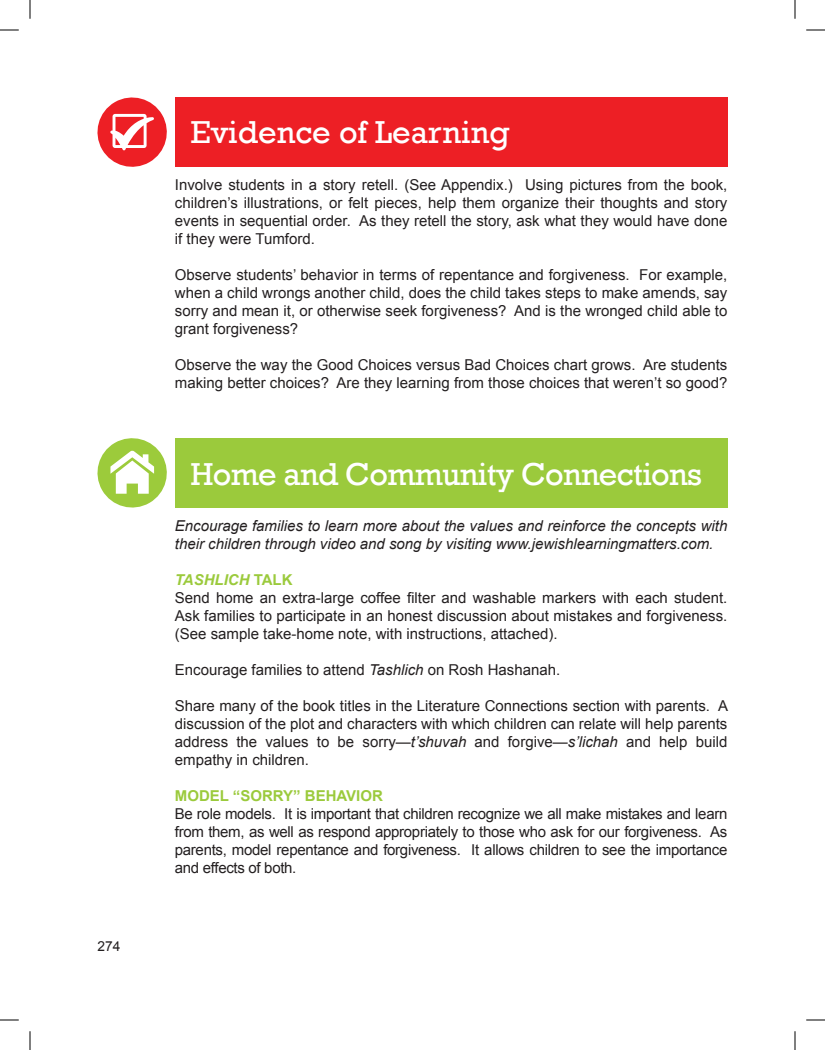
<style>
.page{position:relative;width:825px;height:1050px;background:#fff}
.page>*{position:absolute;margin:0;border:0;box-sizing:border-box;transform-origin:0 0}
.t1{font:32.5px "Rockwell";letter-spacing:-.02em;color:#fff}
.t2{font:32.5px "Rockwell";color:#fff}
.t3{font:15px/18px "Arial";color:#231f20;text-align:justify}
.t4{font:italic 15px/18px "Arial";color:#231f20}
.t5{font:700 15px "Arial";color:#9bca3c}
.t6{font:13.75px "Arial";color:#231f20}
.s1{font-weight:700;font-style:italic;color:#9bca3c}
.s2{font-weight:700;color:#9bca3c}
.s3{font-style:italic}
</style>
<div class="page">
<div style="left:175px;top:98px;width:553px;height:69px;background:#ed1f25"></div>
<svg style="left:97px;top:97px;width:70px;height:70px"></svg>
<div style="left:175px;top:438px;width:553px;height:70px;background:#9bca3c"></div>
<svg style="left:97px;top:438px;width:70px;height:70px"></svg>
<svg style="left:0;top:29px;width:19px;height:2px"></svg>
<svg style="left:806px;top:29px;width:19px;height:2px"></svg>
<svg style="left:0;top:1019px;width:19px;height:2px"></svg>
<svg style="left:806px;top:1019px;width:19px;height:2px"></svg>
<svg style="left:29px;top:0;width:2px;height:19px"></svg>
<svg style="left:29px;top:1031px;width:2px;height:19px"></svg>
<svg style="left:794px;top:0;width:2px;height:19px"></svg>
<svg style="left:794px;top:1031px;width:2px;height:19px"></svg>
<p class="t6" style="left:98px;top:937px;width:24px">274</p>
<h1 class="t2" style="left:190px;top:114px;width:321px">Evidence of Learning</h1>
<p class="t3" style="left:175px;top:176px;width:554px">Involve students in a story retell. (See Appendix.) Using pictures from the book, children’s illustrations, or felt pieces, help them organize their thoughts and story events in sequential order. As they retell the story, ask what they would have done if they were Tumford.</p>
<p class="t3" style="left:175px;top:266px;width:554px">Observe students’ behavior in terms of repentance and forgiveness. For example, when a child wrongs another child, does the child takes steps to make amends, say sorry and mean it, or otherwise seek forgiveness? And is the wronged child able to grant forgiveness?</p>
<p class="t3" style="left:175px;top:356px;width:554px">Observe the way the Good Choices versus Bad Choices chart grows. Are students making better choices? Are they learning from those choices that weren’t so good?</p>
<h1 class="t1" style="left:190px;top:455px;width:513px">Home and Community Connections</h1>
<p class="t4" style="left:175px;top:517px;width:554px">Encourage families to learn more about the values and reinforce the concepts with their children through video and song by visiting www.jewishlearningmatters.com.</p>
<p class="t3" style="left:175px;top:571px;width:554px;text-align:left"><span class="s1">TASHLICH</span> <span class="s2">TALK<br></span>Send home an extra-large coffee filter and washable markers with each student.<br>Ask families to participate in an honest discussion about mistakes and forgiveness. (See sample take-home note, with instructions, attached).</p>
<p class="t3" style="left:175px;top:661px;width:387px">Encourage families to attend <span class="s3">Tashlich</span> on Rosh Hashanah.</p>
<p class="t3" style="left:175px;top:697px;width:555px">Share many of the book titles in the Literature Connections section with parents. A discussion of the plot and characters with which children can relate will help parents address the values to be sorry—<span class="s3">t’shuvah</span> and forgive—<span class="s3">s’lichah</span> and help build empathy in children.</p>
<p class="t5" style="left:175px;top:786px;width:210px">MODEL “SORRY” BEHAVIOR</p>
<p class="t3" style="left:175px;top:805px;width:554px">Be role models. It is important that children recognize we all make mistakes and learn from them, as well as respond appropriately to those who ask for our forgiveness. As parents, model repentance and forgiveness. It allows children to see the importance and effects of both.</p>
</div>
